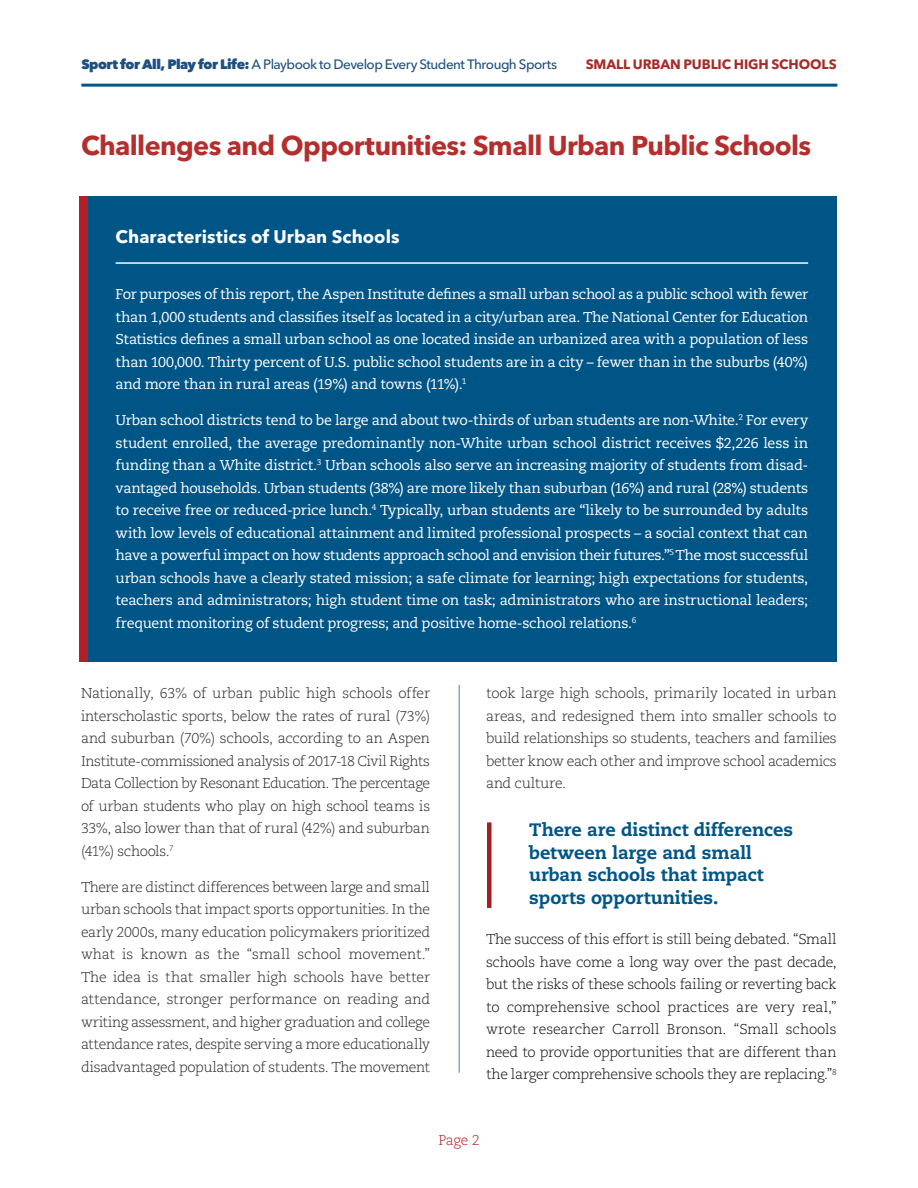
<style>
.page{position:relative;width:918px;height:1188px;background:#fff}
.page>*{position:absolute;margin:0;border:0;box-sizing:border-box;transform-origin:0 0}
.t1{font:700 27px "Avenir Next LT Pro";letter-spacing:-.025em;color:#b42e2d}
.t2{font:800 18px/22.5px "Caecilia LT Pro 85";letter-spacing:-.005em;color:#005587}
.t3{font:700 18px "Avenir Next LT Pro";letter-spacing:.005em;color:#fff}
.t4{font:14.25px/22.5px "Caecilia LT Std";letter-spacing:-.02em;color:#fff;text-align:justify}
.t5{font:300 14.25px/22.5px "Caecilia LT Std";letter-spacing:-.03em;color:#292829;text-align:justify}
.t6{font:300 14.25px/22.5px "Caecilia LT Std";letter-spacing:-.025em;color:#0d0d0d;text-align:justify}
.t7{font:300 14.25px "Caecilia LT Std";color:#b11f28}
.t8{font:500 13.5px "Avenir Next LT Pro";letter-spacing:-.04em;color:#1d5080}
.t9{font:700 13.5px "Avenir Next LT Pro";letter-spacing:-.01em;color:#a72b28}
.s1{font-weight:800}
</style>
<div class="page">
<hr style="left:81px;top:84px;width:756px;height:3px;background:#005587">
<div style="left:80px;top:196px;width:757px;height:466px;background:#005587"></div>
<div style="left:80px;top:196px;width:8px;height:466px;background:#b11f28"></div>
<hr style="left:459px;top:685px;width:1px;height:388px;background:#005587">
<hr style="left:116px;top:262px;width:692px;height:2px;background:#fff">
<div style="left:487px;top:822px;width:5px;height:86px;background:#a31e23"></div>
<p class="t8" style="left:81px;top:56px;width:477px"><span class="s1">Sport for All, Play for Life:</span> A Playbook to Develop Every Student Through Sports</p>
<p class="t9" style="left:586px;top:56px;width:252px">SMALL URBAN PUBLIC HIGH SCHOOLS</p>
<h1 class="t1" style="left:81px;top:129px;width:732px">Challenges and Opportunities: Small Urban Public Schools</h1>
<p class="t3" style="left:116px;top:225px;width:286px">Characteristics of Urban Schools</p>
<p class="t4" style="left:116px;top:283px;width:694px">For purposes of this report, the Aspen Institute defines a small urban school as a public school with fewer than 1,000 students and classifies itself as located in a city/urban area. The National Center for Education Statistics defines a small urban school as one located inside an urbanized area with a population of less than 100,000. Thirty percent of U.S. public school students are in a city – fewer than in the suburbs (40%) and more than in rural areas (19%) and towns (11%).<sup>1</sup></p>
<p class="t4" style="left:116px;top:409px;width:694px">Urban school districts tend to be large and about two-thirds of urban students are non-White.<sup>2</sup> For every student enrolled, the average predominantly non-White urban school district receives $2,226 less in funding than a White district.<sup>3</sup> Urban schools also serve an increasing majority of students from disad&shy;vantaged households. Urban students (38%) are more likely than suburban (16%) and rural (28%) students to receive free or reduced-price lunch.<sup>4</sup> Typically, urban students are “likely to be surrounded by adults with low levels of educational attainment and limited professional prospects – a social context that can have a powerful impact on how students approach school and envision their futures.”<sup>5</sup> The most successful urban schools have a clearly stated mission; a safe climate for learning; high expectations for students, teachers and administrators; high student time on task; administrators who are instructional leaders; frequent monitoring of student progress; and positive home-school relations.<sup>6</sup></p>
<p class="t5" style="left:81px;top:682px;width:351px">Nationally, 63% of urban public high schools offer interscholastic sports, below the rates of rural (73%) and suburban (70%) schools, according to an Aspen Institute-commissioned analysis of 2017-18 Civil Rights Data Collection by Resonant Education. The percentage of urban students who play on high school teams is 33%, also lower than that of rural (42%) and suburban (41%) schools.<sup>7</sup></p>
<p class="t5" style="left:81px;top:876px;width:351px">There are distinct differences between large and small urban schools that impact sports opportunities. In the early 2000s, many education policymakers prioritized what is known as the “small school movement.” The idea is that smaller high schools have better attendance, stronger performance on reading and writing assessment, and higher graduation and college attendance rates, despite serving a more educationally disadvantaged population of students. The movement</p>
<p class="t5" style="left:486px;top:682px;width:352px">took large high schools, primarily located in urban areas, and redesigned them into smaller schools to build relationships so students, teachers and families better know each other and improve school academics and culture.</p>
<p class="t2" style="left:529px;top:818px;width:265px">There are distinct differences between large and small urban schools that impact sports opportunities.</p>
<p class="t6" style="left:486px;top:928px;width:352px">The success of this effort is still being debated. “Small schools have come a long way over the past decade, but the risks of these schools failing or reverting back to comprehensive school practices are very real,” wrote researcher Carroll Bronson. “Small schools need to provide opportunities that are different than the larger comprehensive schools they are replacing.”<sup>8</sup></p>
<p class="t7" style="left:438px;top:1132px;width:43px">Page 2</p>
</div>
